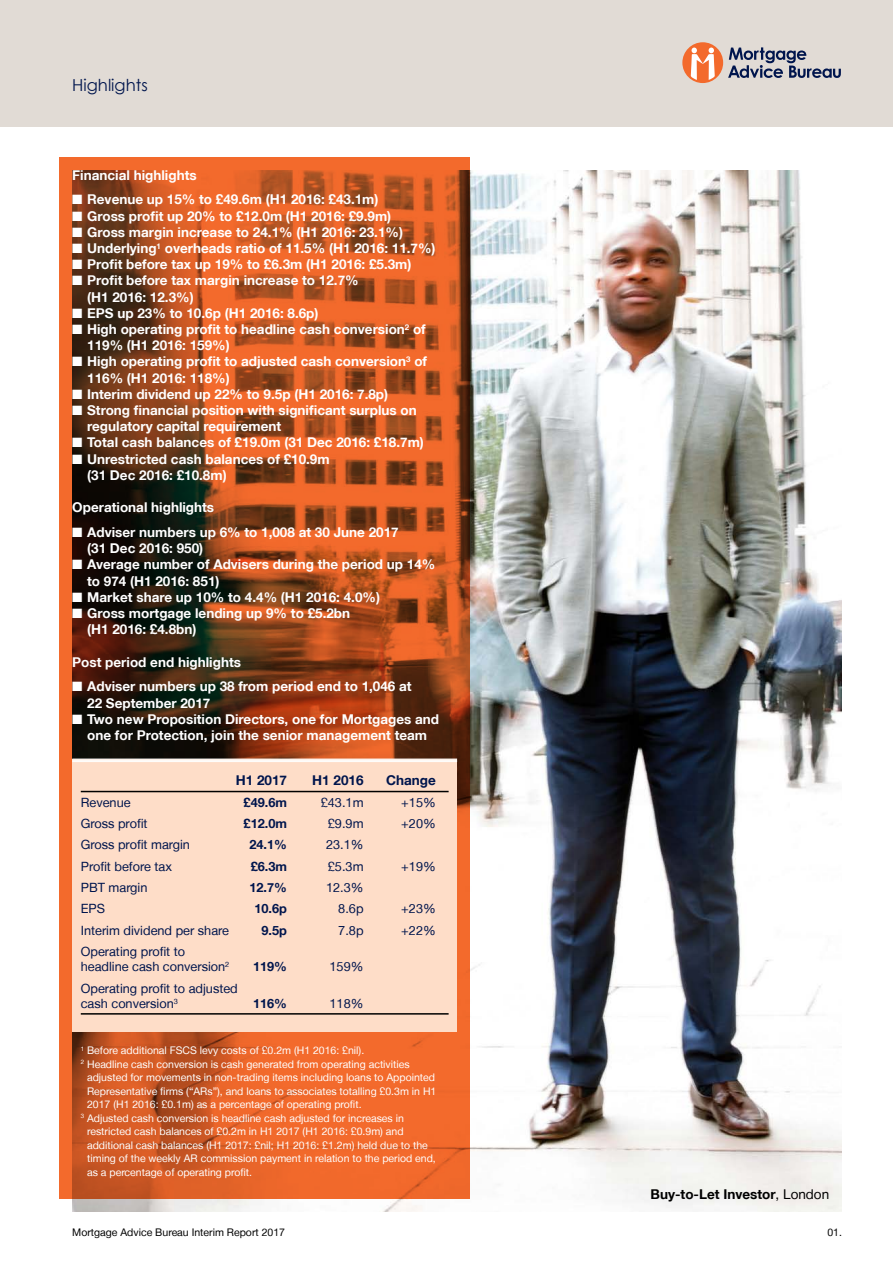
<style>
.page{position:relative;width:893px;height:1263px;background:#fff}
.page>*{position:absolute;margin:0;border:0;box-sizing:border-box;transform-origin:0 0}
.t1{font:16.5px "Century Gothic";color:#00154d}
.t2{font:700 13.5px/16.2px "Helvetica Neue LT";color:#fff}
.t3{font:700 13.5px "Helvetica Neue LT";color:#000}
.t4{font:700 13.5px "Helvetica Neue LT";color:#00154d}
.t5{font:12.75px/15.3px "Helvetica Neue LT";color:#00154d}
.t6{font:700 12.75px "Helvetica Neue LT";color:#00154d}
.t7{font:10.5px "Helvetica Neue LT";color:#fff}
.t8{font:10.5px "Helvetica Neue LT";color:#000}
.s1{font-weight:400}
</style>
<div class="page">
<div style="left:0;top:0;width:893px;height:127px;background:#e1dbd5"></div>
<svg style="left:728px;top:47px;width:113px;height:31px"></svg>
<div style="left:682px;top:42px;width:41px;height:41px;background:#f36a2c;border-radius:50%"></div>
<svg style="left:691px;top:48px;width:24px;height:32px"></svg>
<img style="left:72px;top:170px;width:770px;height:1042px">
<svg style="left:60px;top:157px;width:410px;height:1042px;background:#ab4d20"></svg>
<div style="left:72px;top:759px;width:385px;height:272px;background:#feddc8"></div>
<hr style="left:81px;top:791px;width:368px;height:1px;background:#000">
<hr style="left:81px;top:1013px;width:368px;height:1px;background:#000">
<hr style="left:72px;top:759px;width:385px;height:1px;background:#fff">
<hr style="left:72px;top:760px;width:385px;height:1px;background:#fff">
<hr style="left:72px;top:761px;width:385px;height:1px;background:#fff">
<p class="t1" style="left:72px;top:75px;width:77px">Highlights</p>
<p class="t2" style="left:72px;top:167px;width:126px">Financial highlights</p>
<p class="t2" style="left:72px;top:191px;width:308px">■ Revenue up 15% to £49.6m (H1 2016: £43.1m)</p>
<p class="t2" style="left:72px;top:207px;width:320px">■ Gross profit up 20% to £12.0m (H1 2016: £9.9m)</p>
<p class="t2" style="left:72px;top:224px;width:332px">■ Gross margin increase to 24.1% (H1 2016: 23.1%)</p>
<p class="t2" style="left:72px;top:240px;width:365px">■ Underlying<sup>1</sup> overheads ratio of 11.5% (H1 2016: 11.7%)</p>
<p class="t2" style="left:72px;top:256px;width:341px">■ Profit before tax up 19% to £6.3m (H1 2016: £5.3m)</p>
<p class="t2" style="left:87px;top:272px;width:273px;text-indent:-15px">■ Profit before tax margin increase to 12.7% (H1 2016: 12.3%)</p>
<p class="t2" style="left:72px;top:305px;width:248px">■ EPS up 23% to 10.6p (H1 2016: 8.6p)</p>
<p class="t2" style="left:87px;top:321px;width:340px;text-indent:-15px">■ High operating profit to headline cash conversion<sup>2</sup> of<br>119% (H1 2016: 159%)</p>
<p class="t2" style="left:87px;top:353px;width:341px;text-indent:-15px">■ High operating profit to adjusted cash conversion<sup>3</sup> of<br>116% (H1 2016: 118%)</p>
<p class="t2" style="left:72px;top:386px;width:317px">■ Interim dividend up 22% to 9.5p (H1 2016: 7.8p)</p>
<p class="t2" style="left:87px;top:402px;width:331px;text-indent:-15px">■ Strong financial position with significant surplus on regulatory capital requirement</p>
<p class="t2" style="left:72px;top:434px;width:353px">■ Total cash balances of £19.0m (31 Dec 2016: £18.7m)</p>
<p class="t2" style="left:87px;top:450px;width:244px;text-indent:-15px">■ Unrestricted cash balances of £10.9m (31 Dec 2016: £10.8m)</p>
<p class="t2" style="left:72px;top:499px;width:143px">Operational highlights</p>
<p class="t2" style="left:87px;top:524px;width:313px;text-indent:-15px">■ Adviser numbers up 6% to 1,008 at 30 June 2017 (31 Dec 2016: 950)</p>
<p class="t2" style="left:87px;top:556px;width:350px;text-indent:-15px">■ Average number of Advisers during the period up 14% to 974 (H1 2016: 851)</p>
<p class="t2" style="left:72px;top:589px;width:309px">■ Market share up 10% to 4.4% (H1 2016: 4.0%)</p>
<p class="t2" style="left:87px;top:605px;width:265px;text-indent:-15px">■ Gross mortgage lending up 9% to £5.2bn (H1 2016: £4.8bn)</p>
<p class="t2" style="left:72px;top:653px;width:170px">Post period end highlights</p>
<p class="t2" style="left:87px;top:678px;width:326px;text-indent:-15px">■ Adviser numbers up 38 from period end to 1,046 at<br>22 September 2017</p>
<p class="t2" style="left:72px;top:710px;width:368px;text-align:center">■ Two new Proposition Directors, one for Mortgages and one for Protection, join the senior management team</p>
<p class="t4" style="left:236px;top:772px;width:53px">H1 2017</p>
<p class="t4" style="left:312px;top:772px;width:53px">H1 2016</p>
<p class="t4" style="left:386px;top:772px;width:51px">Change</p>
<p class="t5" style="left:81px;top:794px;width:51px">Revenue</p>
<p class="t6" style="left:244px;top:794px;width:45px">£49.6m</p>
<p class="t5" style="left:321px;top:794px;width:44px">£43.1m</p>
<p class="t5" style="left:401px;top:794px;width:36px">+15%</p>
<p class="t5" style="left:81px;top:816px;width:68px">Gross profit</p>
<p class="t6" style="left:244px;top:816px;width:45px">£12.0m</p>
<p class="t5" style="left:328px;top:816px;width:37px">£9.9m</p>
<p class="t5" style="left:401px;top:816px;width:36px">+20%</p>
<p class="t5" style="left:81px;top:837px;width:111px">Gross profit margin</p>
<p class="t6" style="left:249px;top:837px;width:39px">24.1%</p>
<p class="t5" style="left:326px;top:837px;width:39px">23.1%</p>
<p class="t5" style="left:81px;top:858px;width:93px">Profit before tax</p>
<p class="t6" style="left:251px;top:858px;width:38px">£6.3m</p>
<p class="t5" style="left:328px;top:858px;width:37px">£5.3m</p>
<p class="t5" style="left:401px;top:858px;width:36px">+19%</p>
<p class="t5" style="left:81px;top:880px;width:68px">PBT margin</p>
<p class="t6" style="left:249px;top:879px;width:39px">12.7%</p>
<p class="t5" style="left:326px;top:880px;width:39px">12.3%</p>
<p class="t5" style="left:81px;top:901px;width:26px">EPS</p>
<p class="t6" style="left:254px;top:901px;width:34px">10.6p</p>
<p class="t5" style="left:338px;top:901px;width:27px">8.6p</p>
<p class="t5" style="left:401px;top:901px;width:36px">+23%</p>
<p class="t5" style="left:81px;top:922px;width:150px">Interim dividend per share</p>
<p class="t6" style="left:261px;top:922px;width:27px">9.5p</p>
<p class="t5" style="left:338px;top:922px;width:27px">7.8p</p>
<p class="t5" style="left:401px;top:922px;width:36px">+22%</p>
<p class="t5" style="left:81px;top:943px;width:150px">Operating profit to headline cash conversion<sup>2</sup></p>
<p class="t6" style="left:253px;top:959px;width:36px">119%</p>
<p class="t5" style="left:330px;top:959px;width:36px">159%</p>
<p class="t5" style="left:81px;top:980px;width:159px">Operating profit to adjusted cash conversion<sup>3</sup></p>
<p class="t6" style="left:253px;top:995px;width:36px">116%</p>
<p class="t5" style="left:330px;top:995px;width:36px">118%</p>
<p class="t7" style="left:81px;top:1044px;width:285px"><sup>1</sup> Before additional FSCS levy costs of £0.2m (H1 2016: £nil).</p>
<p class="t7" style="left:81px;top:1058px;width:330px"><sup>2</sup> Headline cash conversion is cash generated from operating activities</p>
<p class="t7" style="left:87px;top:1071px;width:349px">adjusted for movements in non-trading items including loans to Appointed</p>
<p class="t7" style="left:87px;top:1085px;width:351px">Representative firms (“ARs”), and loans to associates totalling £0.3m in H1</p>
<p class="t7" style="left:87px;top:1098px;width:276px">2017 (H1 2016: £0.1m) as a percentage of operating profit.</p>
<p class="t7" style="left:81px;top:1112px;width:325px"><sup>3</sup> Adjusted cash conversion is headline cash adjusted for increases in</p>
<p class="t7" style="left:87px;top:1125px;width:318px">restricted cash balances of £0.2m in H1 2017 (H1 2016: £0.9m) and</p>
<p class="t7" style="left:87px;top:1139px;width:342px">additional cash balances (H1 2017: £nil; H1 2016: £1.2m) held due to the</p>
<p class="t7" style="left:87px;top:1152px;width:350px">timing of the weekly AR commission payment in relation to the period end,</p>
<p class="t7" style="left:87px;top:1166px;width:166px">as a percentage of operating profit.</p>
<p class="t3" style="left:651px;top:1186px;width:180px">Buy-to-Let Investor<span class="s1">, London</span></p>
<p class="t8" style="left:72px;top:1226px;width:214px">Mortgage Advice Bureau Interim Report 2017</p>
<p class="t8" style="left:827px;top:1226px;width:16px">01.</p>
</div>
